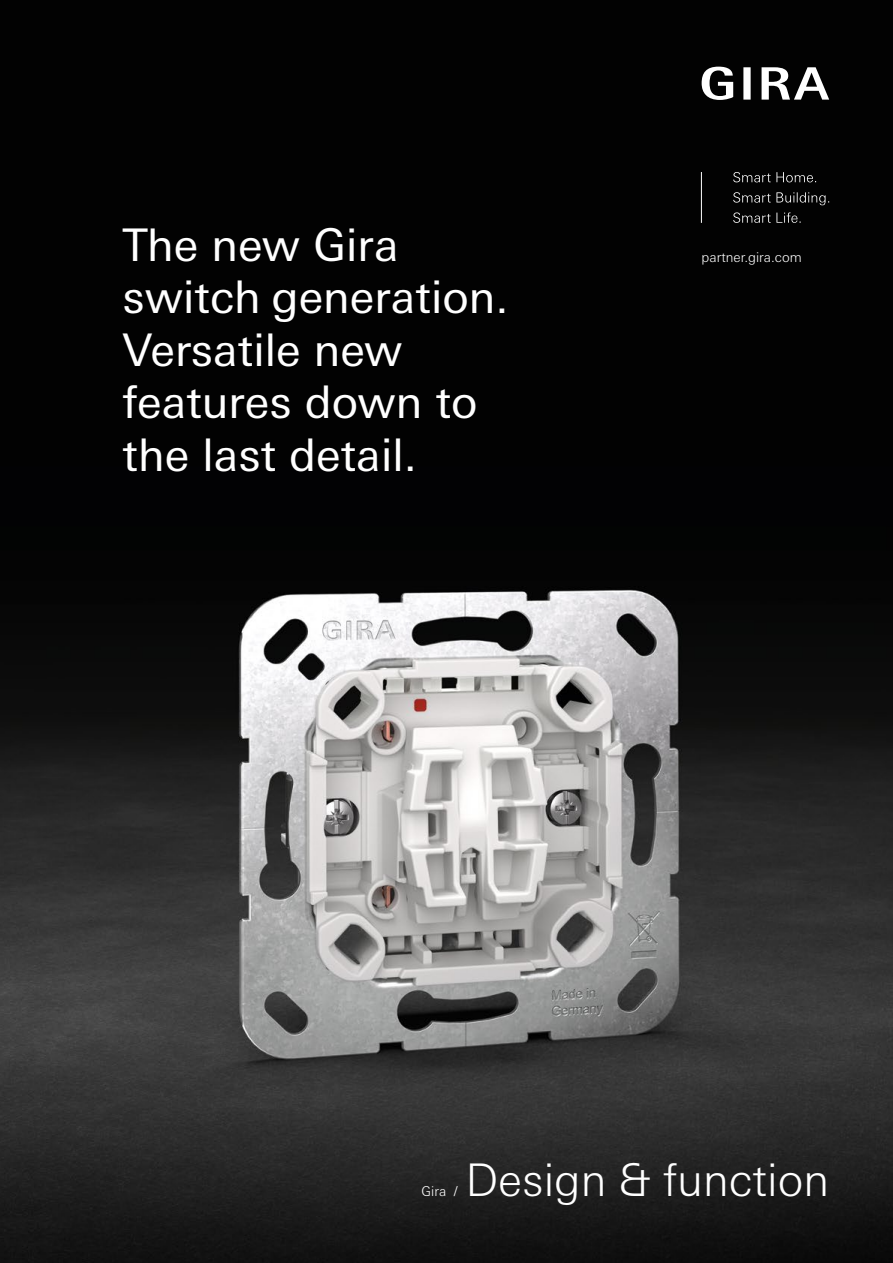
<style>
.page{position:relative;width:893px;height:1263px;background:#fff}
.page>*{position:absolute;margin:0;border:0;box-sizing:border-box;transform-origin:0 0}
.t1{font:45px/52.5px "Univers Next W1 G";color:#fff}
.t2{font:300 45px "Univers Next W1 G";color:#fff}
.t3{font:300 13.5px "Univers Next W1 G";color:#fff}
</style>
<div class="page">
<img style="left:0;top:0;width:893px;height:1263px">
<svg style="left:702px;top:67px;width:127px;height:33px"></svg>
<svg style="left:733px;top:212px;width:68px;height:11px"></svg>
<svg style="left:733px;top:192px;width:96px;height:13px"></svg>
<svg style="left:733px;top:172px;width:83px;height:10px"></svg>
<hr style="left:701px;top:172px;width:1px;height:51px;background:#fff">
<p class="t1" style="left:123px;top:219px;width:388px">The new Gira switch generation.<br>Versatile new features down to the last detail.</p>
<p class="t3" style="left:702px;top:249px;width:102px">partner.gira.com</p>
<p class="t3" style="left:422px;top:1184px;width:38px">Gira /</p>
<p class="t2" style="left:465px;top:1154px;width:365px">Design &amp; function</p>
</div>
